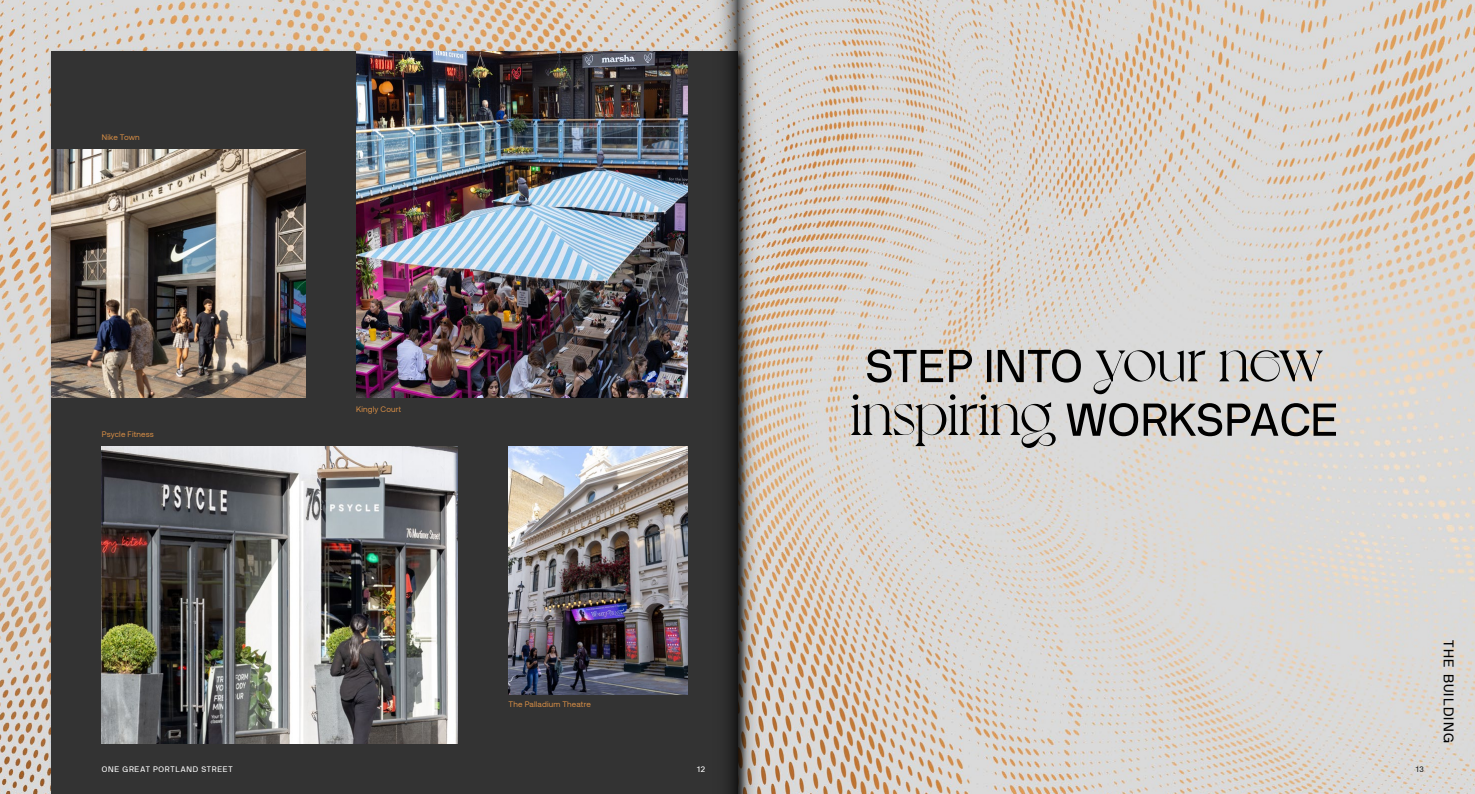
<style>
.page{position:relative;width:1475px;height:794px;background:#fff}
.page>*{position:absolute;margin:0;border:0;box-sizing:border-box;transform-origin:0 0}
.t1{font:14px "NB International Pro";letter-spacing:.08em;color:#000}
.t2{font:8px "Aeonik";letter-spacing:.02em;color:#d88e45}
.t3{font:8px "NB International Pro";letter-spacing:.08em;color:#fff}
.t4{font:8px "NB International Pro";color:#1c1c1c}
</style>
<div class="page">
<img style="left:0;top:0;width:1474px;height:794px">
<div style="left:51px;top:51px;width:686px;height:743px;background:#333"></div>
<img style="left:356px;top:51px;width:331px;height:346px">
<img style="left:51px;top:150px;width:254px;height:247px">
<img style="left:508px;top:447px;width:179px;height:247px">
<img style="left:102px;top:446px;width:355px;height:297px">
<svg style="left:867px;top:349px;width:104px;height:33px;background:#8d8a88"></svg>
<div style="left:986px;top:350px;width:5px;height:32px;background:#000"></div>
<svg style="left:997px;top:349px;width:83px;height:33px;background:#8a8988"></svg>
<svg style="left:1093px;top:350px;width:112px;height:44px;background:#b3b2b1"></svg>
<svg style="left:1218px;top:350px;width:104px;height:32px;background:#a8a6a3"></svg>
<svg style="left:850px;top:394px;width:205px;height:54px;background:#b3b1af"></svg>
<svg style="left:1066px;top:403px;width:71px;height:33px;background:#828282"></svg>
<svg style="left:1143px;top:403px;width:78px;height:33px;background:#82817f"></svg>
<svg style="left:1227px;top:403px;width:108px;height:33px;background:#8b8a88"></svg>
<svg style="left:705px;top:0;width:31px;height:794px"></svg>
<img style="left:736px;top:0;width:32px;height:794px">
<p class="t2" style="left:102px;top:133px;width:39px">Nike Town</p>
<p class="t2" style="left:102px;top:430px;width:54px">Psycle Fitness</p>
<p class="t2" style="left:356px;top:405px;width:46px">Kingly Court</p>
<p class="t2" style="left:508px;top:699px;width:84px">The Palladium Theatre</p>
<p class="t3" style="left:102px;top:764px;width:132px">ONE GREAT PORTLAND STREET</p>
<p class="t3" style="left:697px;top:764px;width:10px">12</p>
<p class="t4" style="left:1415px;top:764px;width:10px">13</p>
<h1 class="t1" style="left:1456px;top:640px;width:104px;rotate:90deg">THE BUILDING</h1>
</div>
